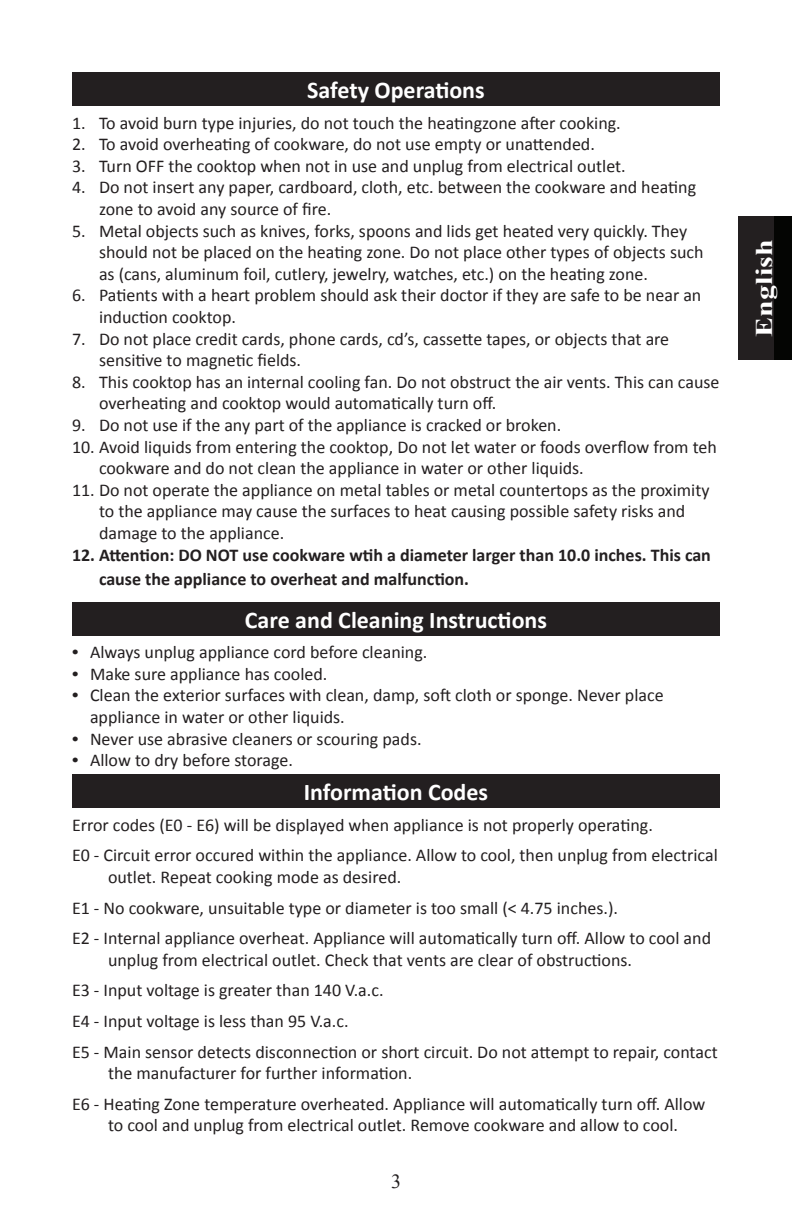
<style>
.page{position:relative;width:792px;height:1224px;background:#fff}
.page>*{position:absolute;margin:0;border:0;box-sizing:border-box;transform-origin:0 0}
.t1{font:700 24px "Calibri";color:#fff}
.t2{font:700 24px "Times New Roman";letter-spacing:.005em;color:#fff;scale:1.25 1}
.t3{font:20px "Times New Roman";color:#231f20}
.t4{font:18px/21.6px "Calibri";color:#231f20}
.t5{font:700 18px/24px "Calibri";color:#231f20}
.s1{font-family:"Times New Roman";font-weight:700}
</style>
<div class="page">
<div style="left:738px;top:216px;width:54px;height:144px;background:#040503"></div>
<div style="left:738px;top:216px;width:36px;height:144px;background:#231f20"></div>
<div style="left:72px;top:72px;width:648px;height:34px;background:#231f20"></div>
<div style="left:72px;top:602px;width:648px;height:34px;background:#231f20"></div>
<div style="left:72px;top:774px;width:648px;height:34px;background:#231f20"></div>
<h1 class="t1" style="left:307px;top:75px;width:179px">Safety Operations</h1>
<p class="t4" style="left:72px;top:112px;width:550px">1. To avoid burn type injuries, do not touch the heatingzone after cooking.</p>
<p class="t4" style="left:72px;top:133px;width:524px">2. To avoid overheating of cookware, do not use empty or unattended.</p>
<p class="t4" style="left:72px;top:155px;width:555px">3. Turn OFF the cooktop when not in use and unplug from electrical outlet.</p>
<p class="t4" style="left:99px;top:177px;width:599px;text-indent:-27px">4. Do not insert any paper, cardboard, cloth, etc. between the cookware and heating zone to avoid any source of fire.</p>
<p class="t4" style="left:99px;top:220px;width:606px;text-indent:-27px">5. Metal objects such as knives, forks, spoons and lids get heated very quickly. They should not be placed on the heating zone. Do not place other types of objects such as (cans, aluminum foil, cutlery, jewelry, watches, etc.) on the heating zone.</p>
<p class="t4" style="left:99px;top:285px;width:604px;text-indent:-27px">6. Patients with a heart problem should ask their doctor if they are safe to be near an induction cooktop.</p>
<p class="t4" style="left:99px;top:328px;width:572px;text-indent:-27px">7. Do not place credit cards, phone cards, cd’s, cassette tapes, or objects that are sensitive to magnetic fields.</p>
<p class="t4" style="left:99px;top:371px;width:622px;text-indent:-27px">8. This cooktop has an internal cooling fan. Do not obstruct the air vents. This can cause overheating and cooktop would automatically turn off.</p>
<p class="t4" style="left:72px;top:414px;width:491px">9. Do not use if the any part of the appliance is cracked or broken.</p>
<p class="t4" style="left:99px;top:436px;width:620px;text-indent:-27px">10. Avoid liquids from entering the cooktop, Do not let water or foods overflow from teh cookware and do not clean the appliance in water or other liquids.</p>
<p class="t4" style="left:99px;top:479px;width:612px;text-indent:-27px">11. Do not operate the appliance on metal tables or metal countertops as the proximity to the appliance may cause the surfaces to heat causing possible safety risks and damage to the appliance.</p>
<p class="t5" style="left:99px;top:543px;width:613px;text-indent:-27px">12. Attention: DO NOT use cookware wtih a diameter larger than 10.0 inches. This can cause the appliance to overheat and malfunction.</p>
<h1 class="t1" style="left:245px;top:604px;width:304px">Care and Cleaning Instructions</h1>
<p class="t4" style="left:72px;top:641px;width:357px"><span class="s1">•</span> Always unplug appliance cord before cleaning.</p>
<p class="t4" style="left:72px;top:663px;width:257px"><span class="s1">•</span> Make sure appliance has cooled.</p>
<p class="t4" style="left:90px;top:685px;width:575px;text-indent:-18px"><span class="s1">•</span> Clean the exterior surfaces with clean, damp, soft cloth or sponge. Never place appliance in water or other liquids.</p>
<p class="t4" style="left:72px;top:728px;width:351px"><span class="s1">•</span> Never use abrasive cleaners or scouring pads.</p>
<p class="t4" style="left:72px;top:749px;width:222px"><span class="s1">•</span> Allow to dry before storage.</p>
<h1 class="t1" style="left:304px;top:777px;width:186px">Information Codes</h1>
<p class="t4" style="left:72px;top:810px;width:647px;line-height:30.6px">Error codes (E0 - E6) will be displayed when appliance is not properly operating.<br>E0 - Circuit error occured within the appliance. Allow to cool, then unplug from electrical</p>
<p class="t4" style="left:72px;top:862px;width:641px;line-height:30.6px;text-indent:36px">outlet. Repeat cooking mode as desired.<br>E1 - No cookware, unsuitable type or diameter is too small (&lt; 4.75 inches.).<br>E2 - Internal appliance overheat. Appliance will automatically turn off. Allow to cool and</p>
<p class="t4" style="left:72px;top:945px;width:647px;line-height:30.6px;text-indent:36px">unplug from electrical outlet. Check that vents are clear of obstructions.<br>E3 - Input voltage is greater than 140 V.a.c.<br>E4 - Input voltage is less than 95 V.a.c.<br>E5 - Main sensor detects disconnection or short circuit. Do not attempt to repair, contact</p>
<p class="t4" style="left:72px;top:1058px;width:635px;line-height:30.6px;text-indent:36px">the manufacturer for further information.<br>E6 - Heating Zone temperature overheated. Appliance will automatically turn off. Allow</p>
<p class="t4" style="left:108px;top:1115px;width:572px">to cool and unplug from electrical outlet. Remove cookware and allow to cool.</p>
<p class="t3" style="left:391px;top:1168px;width:11px">3</p>
<h1 class="t2" style="left:748px;top:337px;width:80px;rotate:-90deg">English</h1>
</div>
